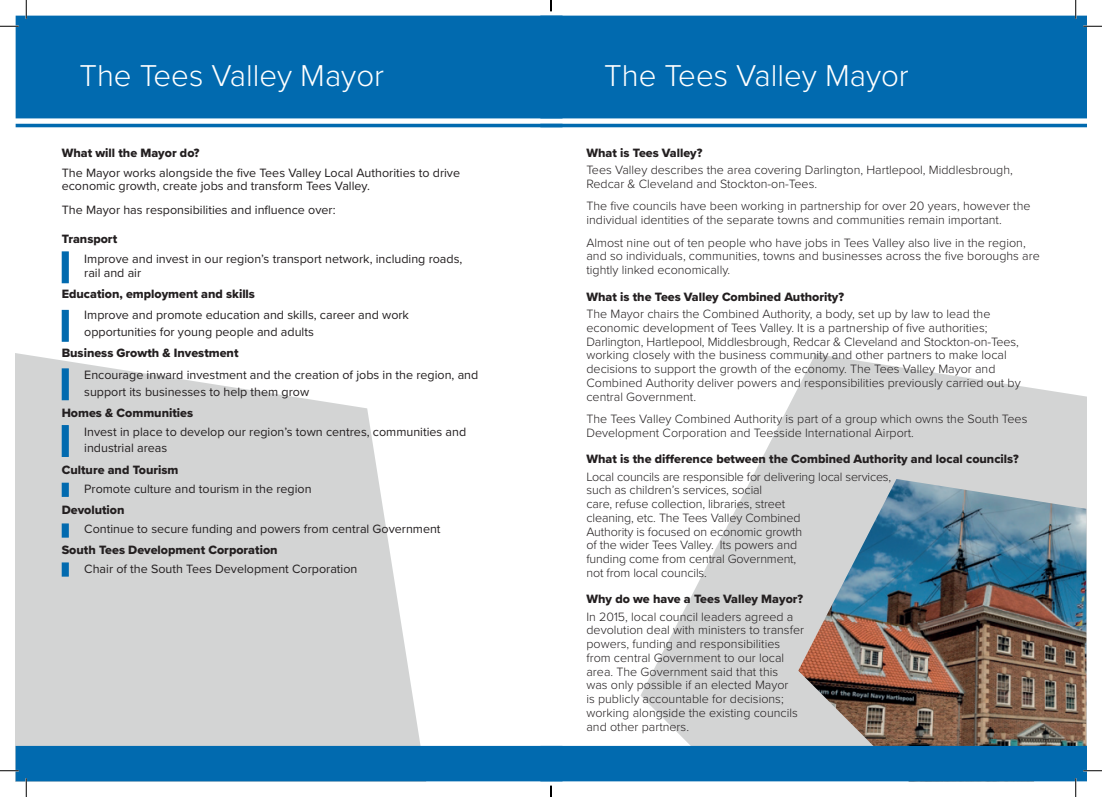
<style>
.page{position:relative;width:1102px;height:797px;background:#fff}
.page>*{position:absolute;margin:0;border:0;box-sizing:border-box;transform-origin:0 0}
.t1{font:300 31.25px "Proxima Nova";color:#fff}
.t2{font:300 12.5px/13.8px "Proxima Nova";color:#231f20}
.t3{font:12.5px/16.2px "Proxima Nova";color:#231f20}
.t4{font:12.5px "Proxima Nova Extrabld";color:#231f20}
.s1{font-size:16.25px}
</style>
<div class="page">
<svg style="left:16px;top:330px;width:429px;height:416px;fill:#d3d4d4"></svg>
<div style="left:62px;top:251px;width:7px;height:32px;background:#016aaf;border:1px solid #016aaf"></div>
<div style="left:62px;top:310px;width:7px;height:32px;background:#016aaf;border:1px solid #016aaf"></div>
<div style="left:62px;top:368px;width:7px;height:32px;background:#016aaf;border:1px solid #016aaf"></div>
<div style="left:62px;top:425px;width:7px;height:32px;background:#016aaf;border:1px solid #016aaf"></div>
<div style="left:62px;top:482px;width:7px;height:15px;background:#016aaf;border:1px solid #016aaf"></div>
<div style="left:16px;top:16px;width:546px;height:102px;background:#016aaf"></div>
<div style="left:16px;top:124px;width:546px;height:3px;border:1px solid #016aaf"></div>
<div style="left:16px;top:746px;width:546px;height:34px;background:#016aaf"></div>
<div style="left:16px;top:746px;width:546px;height:35px;border:1px solid #016aaf"></div>
<div style="left:62px;top:523px;width:7px;height:14px;background:#016aaf;border:1px solid #016aaf"></div>
<div style="left:62px;top:562px;width:7px;height:14px;background:#016aaf;border:1px solid #016aaf"></div>
<svg style="left:640px;top:354px;width:446px;height:392px;fill:#d3d4d4"></svg>
<img style="left:798px;top:479px;width:288px;height:267px">
<div style="left:562px;top:16px;width:524px;height:102px;background:#016aaf"></div>
<hr style="left:540px;top:124px;width:546px;height:3px;background:#016aaf">
<svg style="left:0;top:25px;width:19px;height:2px"></svg>
<svg style="left:1083px;top:25px;width:18px;height:2px"></svg>
<svg style="left:0;top:770px;width:19px;height:1px"></svg>
<svg style="left:25px;top:0;width:2px;height:19px"></svg>
<svg style="left:25px;top:778px;width:2px;height:19px"></svg>
<svg style="left:1074px;top:0;width:2px;height:19px"></svg>
<svg style="left:540px;top:746px;width:561px;height:51px"></svg>
<h1 class="t1" style="left:79px;top:53px;width:306px">The Tees Valley Mayor</h1>
<p class="t4" style="left:62px;top:143px;width:139px">What will the Mayor do?</p>
<p class="t3" style="left:62px;top:165px;width:400px;line-height:13.8px">The Mayor works alongside the five Tees Valley Local Authorities to drive economic growth, create jobs and transform Tees Valley.</p>
<p class="t3" style="left:62px;top:201px;width:275px">The Mayor has responsibilities and influence over:</p>
<p class="t4" style="left:62px;top:229px;width:57px">Transport</p>
<p class="t3" style="left:84px;top:251px;width:379px;line-height:13.8px;text-indent:-23px"><span class="s1">•</span> Improve and invest in our region’s transport network, including roads, rail and air</p>
<p class="t4" style="left:62px;top:284px;width:195px">Education, employment and skills</p>
<p class="t3" style="left:84px;top:306px;width:326px;text-indent:-23px"><span class="s1">•</span> Improve and promote education and skills, career and work opportunities for young people and adults</p>
<p class="t4" style="left:62px;top:343px;width:178px">Business Growth &amp; Investment</p>
<p class="t3" style="left:84px;top:366px;width:395px;text-indent:-23px"><span class="s1">•</span> Encourage inward investment and the creation of jobs in the region, and support its businesses to help them grow</p>
<p class="t4" style="left:62px;top:403px;width:133px">Homes &amp; Communities</p>
<p class="t3" style="left:84px;top:423px;width:383px;text-indent:-23px"><span class="s1">•</span> Invest in place to develop our region’s town centres, communities and industrial areas</p>
<p class="t4" style="left:62px;top:461px;width:118px">Culture and Tourism</p>
<p class="t3" style="left:62px;top:480px;width:251px"><span class="s1">•</span> Promote culture and tourism in the region</p>
<p class="t4" style="left:62px;top:501px;width:64px">Devolution</p>
<p class="t3" style="left:62px;top:520px;width:380px"><span class="s1">•</span> Continue to secure funding and powers from central Government</p>
<p class="t4" style="left:62px;top:541px;width:217px">South Tees Development Corporation</p>
<p class="t3" style="left:62px;top:560px;width:297px"><span class="s1">•</span> Chair of the South Tees Development Corporation</p>
<h1 class="t1" style="left:604px;top:53px;width:306px">The Tees Valley Mayor</h1>
<p class="t4" style="left:586px;top:143px;width:117px">What is Tees Valley?</p>
<p class="t2" style="left:586px;top:162px;width:428px">Tees Valley describes the area covering Darlington, Hartlepool, Middlesbrough,<br>Redcar &amp; Cleveland and Stockton-on-Tees.</p>
<p class="t2" style="left:586px;top:199px;width:445px">The five councils have been working in partnership for over 20 years, however the individual identities of the separate towns and communities remain important.</p>
<p class="t2" style="left:586px;top:235px;width:455px">Almost nine out of ten people who have jobs in Tees Valley also live in the region, and so individuals, communities, towns and businesses across the five boroughs are tightly linked economically.</p>
<p class="t4" style="left:586px;top:287px;width:259px">What is the Tees Valley Combined Authority?</p>
<p class="t2" style="left:586px;top:306px;width:435px">The Mayor chairs the Combined Authority, a body, set up by law to lead the economic development of Tees Valley. It is a partnership of five authorities; Darlington, Hartlepool, Middlesbrough, Redcar &amp; Cleveland and Stockton-on-Tees, working closely with the business community and other partners to make local decisions to support the growth of the economy. The Tees Valley Mayor and Combined Authority deliver powers and responsibilities previously carried out by central Government.</p>
<p class="t2" style="left:586px;top:411px;width:442px">The Tees Valley Combined Authority is part of a group which owns the South Tees<br>Development Corporation and Teesside International Airport.</p>
<p class="t4" style="left:586px;top:449px;width:434px">What is the difference between the Combined Authority and local councils?</p>
<p class="t2" style="left:586px;top:469px;width:306px">Local councils are responsible for delivering local services, such as children’s services, social<br>care, refuse collection, libraries, street<br>cleaning, etc. The Tees Valley Combined<br>Authority is focused on economic growth<br>of the wider Tees Valley. Its powers and<br>funding come from central Government,<br>not from local councils.</p>
<p class="t4" style="left:586px;top:589px;width:218px">Why do we have a Tees Valley Mayor?</p>
<p class="t2" style="left:586px;top:609px;width:219px">In 2015, local council leaders agreed a devolution deal with ministers to transfer powers, funding and responsibilities from central Government to our local area. The Government said that this<br>was only possible if an elected Mayor<br>is publicly accountable for decisions; working alongside the existing councils and other partners.</p>
</div>
